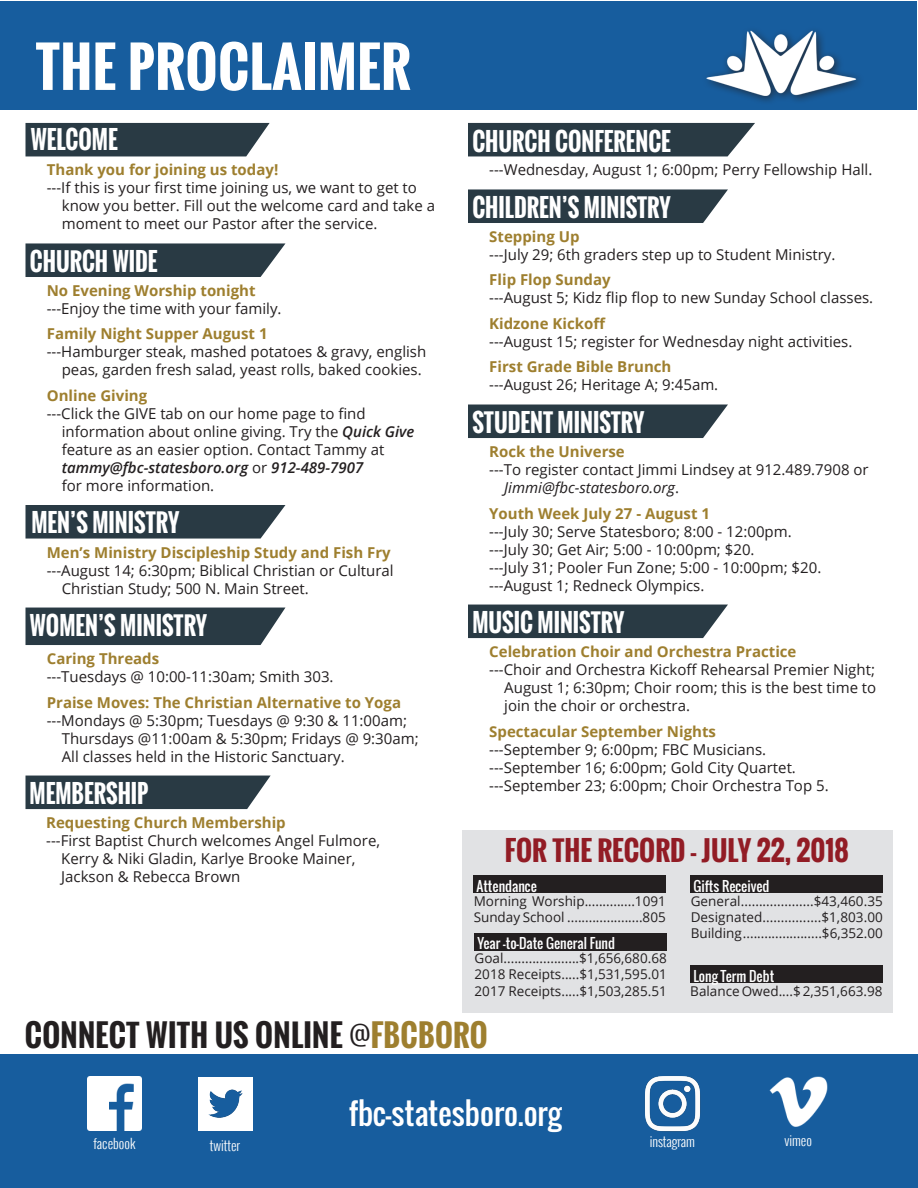
<style>
.page{position:relative;width:918px;height:1188px;background:#fff}
.page>*{position:absolute;margin:0;border:0;box-sizing:border-box;transform-origin:0 0}
.t1{font:700 54px "Oswald";letter-spacing:.01em;color:#fff}
.t2{font:700 30px "Oswald";letter-spacing:.01em;color:#231f20}
.t3{font:30px "Oswald";color:#fff}
.t4{font:700 27px "Oswald";color:#921c25}
.t5{font:700 24.75px "Oswald";color:#fff;scale:.91 1}
.t6{font:15px/18px "Open Sans";color:#231f20}
.t7{font:700 15px "Open Sans";color:#9e7f2f}
.t8{font:italic 600 15px "Open Sans";color:#231f20}
.t9{font:italic 15px "Open Sans";color:#231f20}
.t10{font:13.5px/16.2px "Open Sans";color:#231f20}
.t11{font:13.5px "Oswald";color:#fff}
.t12{font:300 13.5px "Oswald";color:#fff}
.s1{font-weight:600;font-style:italic}
.s2{font-weight:400;font-style:normal}
.s3{font-style:normal}
.s4{font-weight:300}
.s5{color:#9e7f2f}
</style>
<div class="page">
<div style="left:1px;top:1px;width:916px;height:109px;background:#175d9e"></div>
<img style="left:706px;top:31px;width:153px;height:67px">
<div style="left:462px;top:830px;width:430px;height:182px;background:#e1e2e4"></div>
<div style="left:475px;top:933px;width:192px;height:17px;background:#231f20"></div>
<div style="left:691px;top:966px;width:192px;height:17px;background:#231f20"></div>
<div style="left:474px;top:876px;width:192px;height:17px;background:#231f20"></div>
<div style="left:691px;top:876px;width:192px;height:17px;background:#231f20"></div>
<div style="left:0;top:1055px;width:918px;height:133px;background:#175d9e"></div>
<img style="left:88px;top:1077px;width:54px;height:54px">
<img style="left:198px;top:1077px;width:54px;height:54px">
<img style="left:645px;top:1076px;width:56px;height:56px">
<img style="left:769px;top:1076px;width:59px;height:51px">
<svg style="left:26px;top:243px;width:259px;height:34px;background:#35454f"></svg>
<div style="left:26px;top:608px;width:259px;height:37px;background:#293a44"></div>
<div style="left:26px;top:776px;width:245px;height:33px;background:#293a44"></div>
<div style="left:468px;top:405px;width:260px;height:33px;background:#293a44"></div>
<svg style="left:468px;top:189px;width:260px;height:34px;background:#35454f"></svg>
<div style="left:468px;top:605px;width:260px;height:33px;background:#293a44"></div>
<div style="left:26px;top:123px;width:244px;height:33px;background:#293a44"></div>
<svg style="left:26px;top:505px;width:259px;height:34px;background:#35454f"></svg>
<div style="left:468px;top:123px;width:287px;height:33px;background:#293a44"></div>
<p class="t1" style="left:36px;top:26px;width:376px">THE PROCLAIMER</p>
<p class="t5" style="left:31px;top:121px;width:97px">WELCOME</p>
<p class="t7" style="left:47px;top:159px;width:233px">Thank you for joining us today!</p>
<p class="t6" style="left:47px;top:179px;width:372px">---If this is your first time joining us, we want to get to</p>
<p class="t6" style="left:62px;top:197px;width:375px">know you better. Fill out the welcome card and take a moment to meet our Pastor after the service.</p>
<p class="t5" style="left:30px;top:243px;width:142px">CHURCH WIDE</p>
<p class="t7" style="left:47px;top:280px;width:210px">No Evening Worship tonight</p>
<p class="t6" style="left:47px;top:299px;width:236px">---Enjoy the time with your family.</p>
<p class="t7" style="left:47px;top:323px;width:222px">Family Night Supper August 1</p>
<p class="t6" style="left:47px;top:343px;width:381px">---Hamburger steak, mashed potatoes &amp; gravy, english</p>
<p class="t6" style="left:62px;top:361px;width:361px">peas, garden fresh salad, yeast rolls, baked cookies.</p>
<p class="t7" style="left:47px;top:385px;width:102px">Online Giving</p>
<p class="t6" style="left:47px;top:404px;width:320px">---Click the GIVE tab on our home page to find</p>
<p class="t6" style="left:62px;top:422px;width:354px">information about online giving. Try the <span class="s1">Quick Give</span></p>
<p class="t6" style="left:62px;top:440px;width:324px">feature as an easier option. Contact Tammy at</p>
<p class="t8" style="left:62px;top:457px;width:303px">tammy@fbc-statesboro.org <span class="s2">or</span> 912-489-7907</p>
<p class="t6" style="left:62px;top:476px;width:154px">for more information.</p>
<p class="t5" style="left:32px;top:504px;width:164px">MEN’S MINISTRY</p>
<p class="t7" style="left:47px;top:541px;width:345px">Men’s Ministry Discipleship Study and Fish Fry</p>
<p class="t6" style="left:47px;top:561px;width:348px">---August 14; 6:30pm; Biblical Christian or Cultural</p>
<p class="t6" style="left:62px;top:579px;width:249px">Christian Study; 500 N. Main Street.</p>
<p class="t5" style="left:30px;top:607px;width:196px">WOMEN’S MINISTRY</p>
<p class="t7" style="left:47px;top:648px;width:114px">Caring Threads</p>
<p class="t6" style="left:47px;top:667px;width:288px">---Tuesdays @ 10:00-11:30am; Smith 303.</p>
<p class="t7" style="left:47px;top:691px;width:356px">Praise Moves: The Christian Alternative to Yoga</p>
<p class="t6" style="left:47px;top:711px;width:362px">---Mondays @ 5:30pm; Tuesdays @ 9:30 &amp; 11:00am;</p>
<p class="t6" style="left:62px;top:729px;width:358px">Thursdays @11:00am &amp; 5:30pm; Fridays @ 9:30am;</p>
<p class="t6" style="left:62px;top:747px;width:285px">All classes held in the Historic Sanctuary.</p>
<p class="t5" style="left:30px;top:775px;width:132px">MEMBERSHIP</p>
<p class="t7" style="left:46px;top:812px;width:241px">Requesting Church Membership</p>
<p class="t6" style="left:46px;top:831px;width:335px">---First Baptist Church welcomes Angel Fulmore,</p>
<p class="t6" style="left:61px;top:849px;width:296px">Kerry &amp; Niki Gladin, Karlye Brooke Mainer,</p>
<p class="t6" style="left:61px;top:867px;width:181px">Jackson &amp; Rebecca Brown</p>
<p class="t5" style="left:472px;top:122px;width:220px">CHURCH CONFERENCE</p>
<p class="t6" style="left:489px;top:161px;width:385px">---Wednesday, August 1; 6:00pm; Perry Fellowship Hall.</p>
<p class="t5" style="left:472px;top:189px;width:220px">CHILDREN’S MINISTRY</p>
<p class="t7" style="left:489px;top:226px;width:92px">Stepping Up</p>
<p class="t6" style="left:489px;top:245px;width:348px">---July 29; 6th graders step up to Student Ministry.</p>
<p class="t7" style="left:489px;top:269px;width:123px">Flip Flop Sunday</p>
<p class="t6" style="left:489px;top:289px;width:386px">---August 5; Kidz flip flop to new Sunday School classes.</p>
<p class="t7" style="left:489px;top:313px;width:118px">Kidzone Kickoff</p>
<p class="t6" style="left:489px;top:332px;width:365px">---August 15; register for Wednesday night activities.</p>
<p class="t7" style="left:489px;top:356px;width:184px">First Grade Bible Brunch</p>
<p class="t6" style="left:489px;top:376px;width:230px">---August 26; Heritage A; 9:45am.</p>
<p class="t5" style="left:472px;top:404px;width:191px">STUDENT MINISTRY</p>
<p class="t7" style="left:489px;top:441px;width:137px">Rock the Universe</p>
<p class="t6" style="left:489px;top:460px;width:381px">---To register contact Jimmi Lindsey at 912.489.7908 or</p>
<p class="t9" style="left:504px;top:477px;width:176px">Jimmi@fbc-statesboro.org<span class="s3">.</span></p>
<p class="t7" style="left:489px;top:502px;width:222px">Youth Week July 27 - August 1</p>
<p class="t6" style="left:489px;top:522px;width:304px">---July 30; Serve Statesboro; 8:00 - 12:00pm.</p>
<p class="t6" style="left:489px;top:540px;width:267px">---July 30; Get Air; 5:00 - 10:00pm; $20.</p>
<p class="t6" style="left:489px;top:558px;width:334px">---July 31; Pooler Fun Zone; 5:00 - 10:00pm; $20.</p>
<p class="t6" style="left:489px;top:576px;width:217px">---August 1; Redneck Olympics.</p>
<p class="t5" style="left:472px;top:604px;width:169px">MUSIC MINISTRY</p>
<p class="t7" style="left:489px;top:641px;width:309px">Celebration Choir and Orchestra Practice</p>
<p class="t6" style="left:489px;top:660px;width:387px">---Choir and Orchestra Kickoff Rehearsal Premier Night;</p>
<p class="t6" style="left:504px;top:678px;width:374px">August 1; 6:30pm; Choir room; this is the best time to join the choir or orchestra.</p>
<p class="t7" style="left:489px;top:721px;width:228px">Spectacular September Nights</p>
<p class="t6" style="left:489px;top:740px;width:279px">---September 9; 6:00pm; FBC Musicians.</p>
<p class="t6" style="left:489px;top:758px;width:308px">---September 16; 6:00pm; Gold City Quartet.</p>
<p class="t6" style="left:489px;top:776px;width:341px">---September 23; 6:00pm; Choir Orchestra Top 5.</p>
<p class="t4" style="left:505px;top:830px;width:345px">FOR THE RECORD - JULY 22, 2018</p>
<p class="t11" style="left:476px;top:876px;width:62px">Attendance</p>
<p class="t11" style="left:693px;top:876px;width:77px">Gifts Received</p>
<p class="t10" style="left:691px;top:893px;width:194px">General....................$43,460.35</p>
<p class="t10" style="left:691px;top:909px;width:194px">Designated................$1,803.00</p>
<p class="t10" style="left:691px;top:925px;width:194px">Building ......................$6,352.00</p>
<p class="t10" style="left:474px;top:893px;width:194px">Morning Worship..............1091</p>
<p class="t10" style="left:474px;top:909px;width:194px">Sunday School .....................805</p>
<p class="t11" style="left:477px;top:933px;width:139px">Year -to-Date General Fund</p>
<p class="t10" style="left:475px;top:950px;width:194px">Goal.....................$1,656,680.68<br>2018 Receipts.....$1,531,595.01</p>
<p class="t10" style="left:475px;top:982px;width:194px">2017 Receipts.....$1,503,285.51</p>
<p class="t11" style="left:693px;top:966px;width:82px">Long Term Debt</p>
<p class="t10" style="left:690px;top:983px;width:194px">Balance Owed....$ 2,351,663.98</p>
<p class="t2" style="left:25px;top:1013px;width:464px">CONNECT WITH US ONLINE <span class="s4">@</span><span class="s5">FBCBORO</span></p>
<p class="t3" style="left:349px;top:1090px;width:214px">fbc-statesboro.org</p>
<p class="t12" style="left:94px;top:1133px;width:43px">facebook</p>
<p class="t12" style="left:210px;top:1135px;width:32px">twitter</p>
<p class="t12" style="left:650px;top:1132px;width:47px">instagram</p>
<p class="t12" style="left:785px;top:1131px;width:29px">vimeo</p>
</div>
